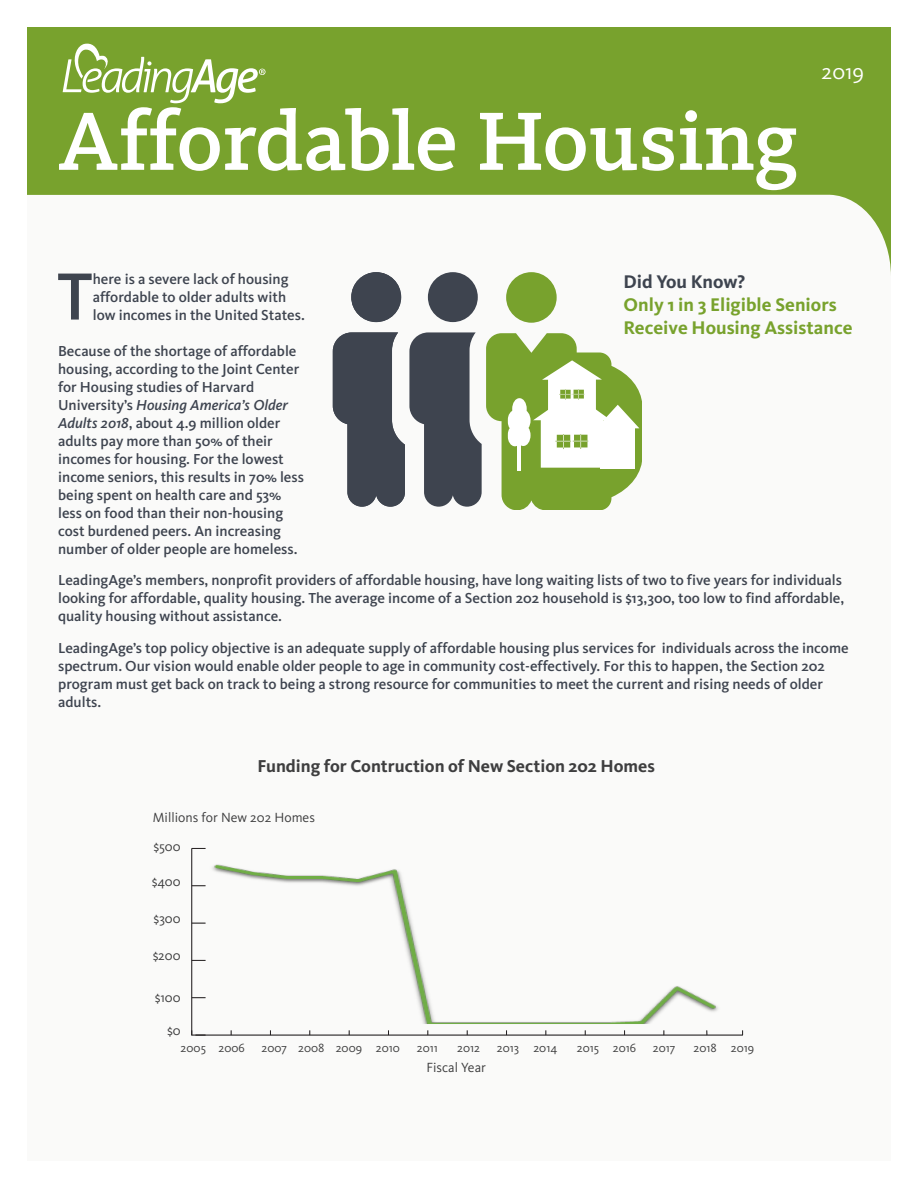
<style>
.page{position:relative;width:918px;height:1188px;background:#fff}
.page>*{position:absolute;margin:0;border:0;box-sizing:border-box;transform-origin:0 0}
.Introduction_Head{font:500 85.5px "Kievit Slab Pro";letter-spacing:-.01em;color:#fff}
.TEXT__125_before{font:500 69px "Kievit OT";color:#3e444f}
.Turq_Ital_SUBHEAD{font:22.5px "Kievit OT";color:#fff}
.Heading_3{font:700 18.9px/22.8px "Kievit OT";color:#78a22d}
.t1{font:700 17.85px "Kievit OT";color:#3e3e3f}
.TEXT__125_before-2{font:500 15px/18px "Kievit OT";color:#3e444f}
.t2{font:13.8px "Kievit OT";color:#3e3e3f}
.t3{font:12.45px "Kievit OT";color:#3e3e3f}
.s1{font-style:italic}
.s2{color:#3e444f}
</style>
<div class="page">
<div style="left:27px;top:27px;width:864px;height:255px;background:#78a22d"></div>
<svg style="left:27px;top:195px;width:864px;height:214px"></svg>
<svg style="left:63px;top:44px;width:203px;height:59px"></svg>
<div style="left:146px;top:752px;width:626px;height:356px;background:#fafaf9"></div>
<img style="left:192px;top:851px;width:537px;height:184px">
<hr style="left:195px;top:1035px;width:548px;height:1px;background:#231f20">
<hr style="left:191px;top:848px;width:1px;height:187px;background:#231f20">
<svg style="left:191px;top:1030px;width:15px;height:6px"></svg>
<svg style="left:192px;top:997px;width:14px;height:1px"></svg>
<svg style="left:192px;top:960px;width:14px;height:1px"></svg>
<svg style="left:192px;top:923px;width:14px;height:1px"></svg>
<svg style="left:192px;top:885px;width:14px;height:1px"></svg>
<svg style="left:192px;top:848px;width:14px;height:1px"></svg>
<div style="left:428px;top:272px;width:50px;height:50px;background:#3e444f;border-radius:50%"></div>
<div style="left:351px;top:272px;width:50px;height:50px;background:#3e444f;border-radius:50%"></div>
<div style="left:506px;top:272px;width:51px;height:51px;background:#78a22d;border-radius:50%"></div>
<svg style="left:333px;top:332px;width:309px;height:178px"></svg>
<hr style="left:517px;top:402px;width:4px;height:68px;background:#fff">
<div style="left:512px;top:398px;width:15px;height:22px;background:#fff;border-radius:50%"></div>
<div style="left:508px;top:410px;width:14px;height:22px;background:#fff;border-radius:50%"></div>
<div style="left:516px;top:410px;width:15px;height:21px;background:#fff;border-radius:50%"></div>
<div style="left:508px;top:425px;width:14px;height:21px;background:#fff;border-radius:50%"></div>
<div style="left:516px;top:425px;width:15px;height:21px;background:#fff;border-radius:50%"></div>
<p class="Introduction_Head" style="left:58px;top:90px;width:742px">Affordable Housing</p>
<p class="Turq_Ital_SUBHEAD" style="left:822px;top:58px;width:44px">2019</p>
<p class="TEXT__125_before" style="left:57px;top:255px;width:37px">T</p>
<p class="TEXT__125_before-2" style="left:93px;top:269px;width:214px">here is a severe lack of housing affordable to older adults with low incomes in the United States.</p>
<p class="TEXT__125_before-2" style="left:58px;top:341px;width:247px">Because of the shortage of affordable housing, according to the Joint Center for Housing studies of Harvard University’s <span class="s1">Housing America’s Older Adults 2018</span>, about 4.9 million older adults pay more than 50% of their incomes for housing. For the lowest income seniors, this results in 70% less being spent on health care and 53% less on food than their non-housing cost burdened peers. An increasing number of older people are homeless.</p>
<p class="TEXT__125_before-2" style="left:58px;top:571px;width:788px">LeadingAge’s members, nonprofit providers of affordable housing, have long waiting lists of two to five years for individuals looking for affordable, quality housing. The average income of a Section 202 household is $13,300, too low to find affordable, quality housing without assistance.</p>
<p class="TEXT__125_before-2" style="left:58px;top:638px;width:792px">LeadingAge’s top policy objective is an adequate supply of affordable housing plus services for individuals across the income spectrum. Our vision would enable older people to age in community cost-effectively. For this to happen, the Section 202 program must get back on track to being a strong resource for communities to meet the current and rising needs of older adults.</p>
<p class="Heading_3" style="left:624px;top:270px;width:230px"><span class="s2">Did You Know?<br></span>Only 1 in 3 Eligible Seniors<br>Receive Housing Assistance</p>
<p class="t1" style="left:257px;top:755px;width:399px">Funding for Contruction of New Section 202 Homes</p>
<p class="t2" style="left:153px;top:809px;width:164px">Millions for New 202 Homes</p>
<p class="t2" style="left:154px;top:838px;width:29px">$500</p>
<p class="t2" style="left:152px;top:873px;width:30px">$400</p>
<p class="t2" style="left:153px;top:910px;width:29px">$300</p>
<p class="t2" style="left:153px;top:947px;width:29px">$200</p>
<p class="t2" style="left:155px;top:989px;width:27px">$100</p>
<p class="t2" style="left:167px;top:1022px;width:15px">$0</p>
<p class="t3" style="left:181px;top:1040px;width:66px">2005 2006</p>
<p class="t3" style="left:261px;top:1040px;width:140px">2007 2008 2009 2010</p>
<p class="t3" style="left:417px;top:1040px;width:22px">2011</p>
<p class="t3" style="left:457px;top:1040px;width:24px">2012</p>
<p class="t3" style="left:497px;top:1040px;width:62px">2013 2014</p>
<p class="t3" style="left:577px;top:1040px;width:61px">2015 2016</p>
<p class="t3" style="left:653px;top:1040px;width:24px">2017</p>
<p class="t3" style="left:694px;top:1040px;width:62px">2018 2019</p>
<p class="t2" style="left:426px;top:1060px;width:61px">Fiscal Year</p>
</div>
